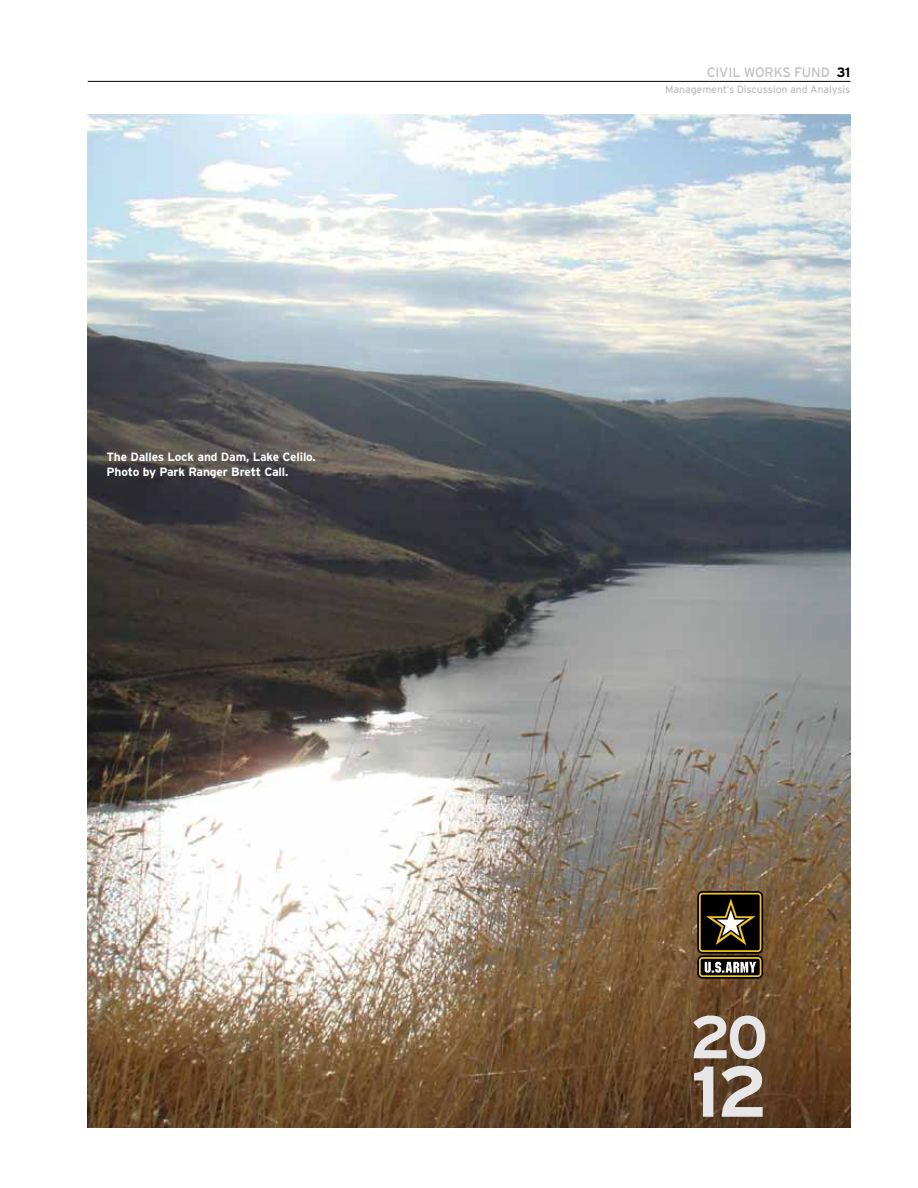
<style>
.page{position:relative;width:918px;height:1188px;background:#fff}
.page>*{position:absolute;margin:0;border:0;box-sizing:border-box;transform-origin:0 0}
.t1{font:13.5px "Interstate";letter-spacing:-.015em;color:#bfc0c4}
.t2{font:700 13.5px "Interstate";color:#000}
.t3{font:700 12px/15px "Interstate";letter-spacing:-.025em;color:#fff}
.t4{font:10.5px "Interstate";letter-spacing:-.01em;color:#bfc0c4}
</style>
<div class="page">
<img style="left:88px;top:115px;width:762px;height:1012px">
<hr style="left:88px;top:81px;width:762px;height:1px;background:#000">
<svg style="left:694px;top:1066px;width:69px;height:51px;background:#a09287"></svg>
<svg style="left:693px;top:1015px;width:72px;height:44px;background:#a6988b"></svg>
<svg style="left:697px;top:891px;width:66px;height:88px;background:#463d1f"></svg>
<p class="t3" style="left:106px;top:449px;width:211px">The Dalles Lock and Dam, Lake Celilo.<br>Photo by Park Ranger Brett Call.</p>
<p class="t1" style="left:707px;top:65px;width:16px">Civil</p>
<p class="t1" style="left:744px;top:65px;width:68px">Wor ks Fund</p>
<p class="t2" style="left:837px;top:65px;width:15px">31</p>
<p class="t4" style="left:665px;top:83px;width:187px">Management’s Discussion and Analysis</p>
</div>
